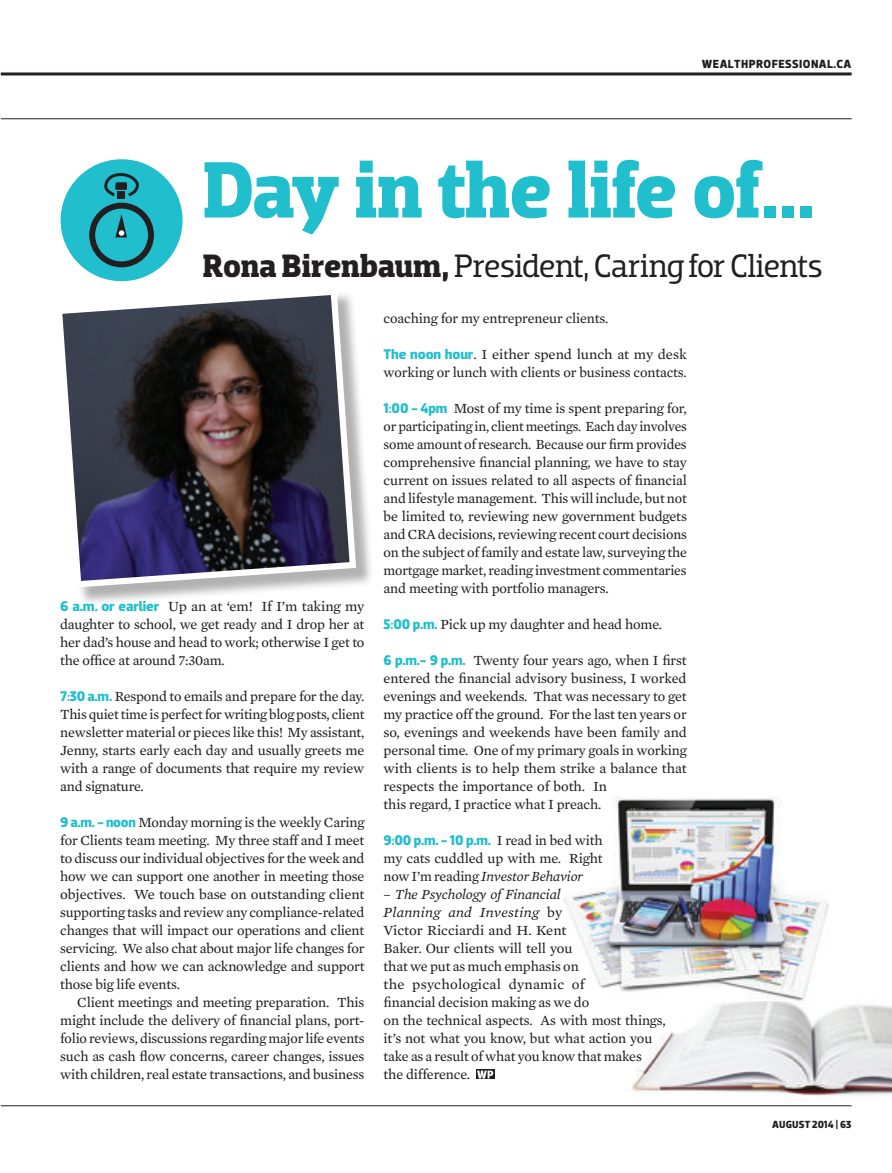
<style>
.page{position:relative;width:892px;height:1173px;background:#fff}
.page>*{position:absolute;margin:0;border:0;box-sizing:border-box;transform-origin:0 0}
.t1{font:700 81.3px "Dobra Slab";letter-spacing:-.015em;color:#21bece}
.HEADLINE_2_NEWS{font:33px "Dobra Slab";letter-spacing:-.03em;color:#231f20}
.Body_Copy_-_Para_1{font:14.25px/18px "Mercury Text G2";letter-spacing:-.01em;color:#231f20;text-align:justify}
.Body_Copy{font:14.25px/18px "Mercury Text G2";letter-spacing:-.01em;color:#231f20;text-align:justify}
.t2{font:700 12px "Dobra";letter-spacing:.035em;color:#231f20}
.t3{font:700 10.5px "Dobra";letter-spacing:.015em;color:#231f20}
.s1{font-weight:700}
.s2{font-family:"Dobra";font-weight:700;color:#21bece}
.s3{font-family:"Dobra";font-weight:500;color:#21bece}
.s4{font-style:italic}
</style>
<div class="page">
<hr style="left:1px;top:118px;width:850px;height:1px;background:#231f20">
<hr style="left:1px;top:72px;width:850px;height:3px;background:#231f20">
<hr style="left:1px;top:1105px;width:850px;height:1px;background:#231f20">
<img style="left:631px;top:1000px;width:260px;height:96px">
<svg style="left:61px;top:159px;width:121px;height:122px"></svg>
<div style="left:89px;top:203px;width:65px;height:64px;border:6px solid #231f20;border-radius:50%"></div>
<div style="left:59px;top:291px;width:315px;height:314px;background:#231f20;opacity:.35"></div>
<svg style="left:59px;top:291px;width:300px;height:299px"></svg>
<img style="left:564px;top:797px;width:265px;height:203px">
<svg style="left:476px;top:1069px;width:18px;height:10px"></svg>
<svg style="left:477px;top:1070px;width:16px;height:8px"></svg>
<p class="t2" style="left:702px;top:57px;width:151px">WEALTHPROFESSIONAL.CA</p>
<p class="t1" style="left:203px;top:142px;width:614px">Day in the life of...</p>
<p class="HEADLINE_2_NEWS" style="left:203px;top:247px;width:621px"><span class="s1">Rona Birenbaum,</span> President, Caring for Clients</p>
<p class="Body_Copy_-_Para_1" style="left:60px;top:597px;width:306px"><span class="s2">6 a.m. or earlier</span> Up an at ‘em! If I’m taking my daughter to school, we get ready and I drop her at her dad’s house and head to work; otherwise I get to the office at around 7:30am.</p>
<p class="Body_Copy_-_Para_1" style="left:60px;top:687px;width:306px"><span class="s2">7</span><span class="s3">:</span><span class="s2">30 a.m.</span> Respond to emails and prepare for the day.<br>This quiet time is perfect for writing blog posts, client newsletter material or pieces like this! My assistant, Jenny, starts early each day and usually greets me with a range of documents that require my review and signature.</p>
<p class="Body_Copy_-_Para_1" style="left:60px;top:813px;width:306px"><span class="s2">9 a.m. - noon</span> Monday morning is the weekly Caring for Clients team meeting. My three staff and I meet to discuss our individual objectives for the week and how we can support one another in meeting those objectives. We touch base on outstanding client supporting tasks and review any compliance-related changes that will impact our operations and client servicing. We also chat about major life changes for clients and how we can acknowledge and support those big life events.</p>
<p class="Body_Copy" style="left:60px;top:993px;width:306px;text-indent:17px">Client meetings and meeting preparation. This might include the delivery of financial plans, port&shy;folio reviews, discussions regarding major life events such as cash flow concerns, career changes, issues with children, real estate transactions, and business</p>
<p class="Body_Copy" style="left:383px;top:309px;width:226px">coaching for my entrepreneur clients.</p>
<p class="Body_Copy_-_Para_1" style="left:383px;top:345px;width:305px"><span class="s2">The noon hour</span>. I either spend lunch at my desk working or lunch with clients or business contacts.</p>
<p class="Body_Copy_-_Para_1" style="left:383px;top:399px;width:305px"><span class="s2">1</span><span class="s3">:</span><span class="s2">00 - 4pm</span> Most of my time is spent preparing for, or participating in, client meetings. Each day involves some amount of research. Because our firm provides comprehensive financial planning, we have to stay current on issues related to all aspects of financial and lifestyle management. This will include, but not be limited to, reviewing new government budgets and CRA decisions, reviewing recent court decisions on the subject of family and estate law, surveying the mortgage market, reading investment commentaries and meeting with portfolio managers.</p>
<p class="Body_Copy_-_Para_1" style="left:383px;top:615px;width:280px"><span class="s2">5</span><span class="s3">:</span><span class="s2">00 p.m.</span> Pick up my daughter and head home.</p>
<p class="Body_Copy_-_Para_1" style="left:383px;top:651px;width:305px;text-align:left"><span class="s2">6 p.m.- 9 p.m.</span> Twenty four years ago, when I first entered the financial advisory business, I worked evenings and weekends. That was necessary to get my practice off the ground. For the last ten years or so, evenings and weekends have been family and personal time. One of my primary goals in working with clients is to help them strike a balance that respects the importance of both. In<br>this regard, I practice what I preach.</p>
<p class="Body_Copy_-_Para_1" style="left:383px;top:831px;width:220px"><span class="s2">9</span><span class="s3">:</span><span class="s2">00 p.m. - 10 p.m.</span> I read in bed with my cats cuddled up with me. Right now I’m reading <span class="s4">Investor Behavior</span></p>
<p class="Body_Copy_-_Para_1" style="left:383px;top:885px;width:283px;text-align:left"><span class="s4">– The Psychology of Financial<br>Planning and Investing</span> by<br>Victor Ricciardi and H. Kent<br>Baker. Our clients will tell you<br>that we put as much emphasis on<br>the psychological dynamic of<br>financial decision making as we do<br>on the technical aspects. As with most things, it’s not what you know, but what action you take as a result of what you know that makes<br>the difference.</p>
<p class="t3" style="left:772px;top:1118px;width:81px">AUGUST 2014 | 63</p>
</div>
